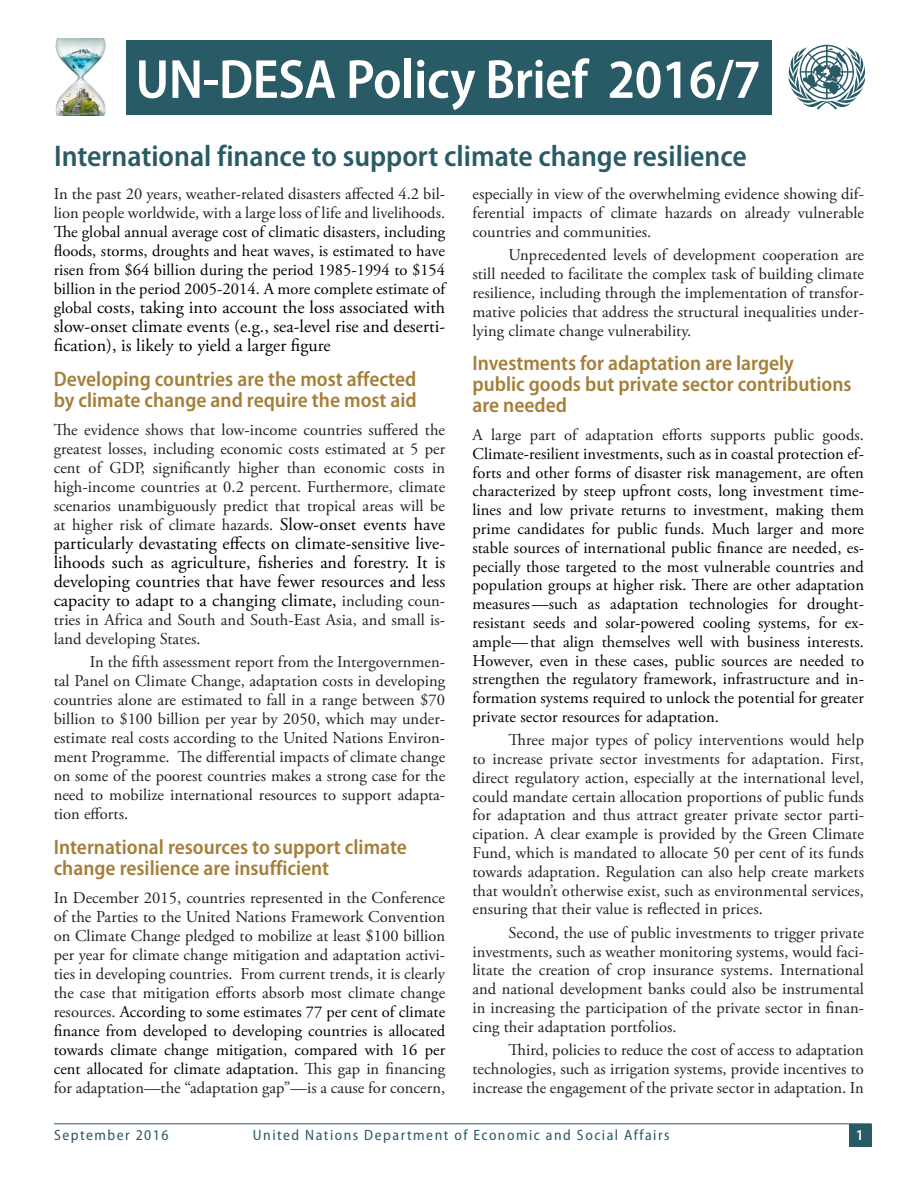
<style>
.page{position:relative;width:918px;height:1188px;background:#fff}
.page>*{position:absolute;margin:0;border:0;box-sizing:border-box;transform-origin:0 0}
.t1{font:600 semi-condensed 55.5px "Myriad Pro";letter-spacing:-.01em;color:#fff}
.DPADHead{font:600 semi-condensed 30px "Myriad Pro";color:#295b66}
.HL2{font:600 semi-condensed 21px/21.1px "Myriad Pro";color:#a57f38}
.Firstpara{font:18px/18.9px "Adobe Garamond Pro";letter-spacing:.005em;color:#000;text-align:justify}
.Body_Text{font:16.5px/18.8px "Adobe Garamond Pro";letter-spacing:.005em;color:#231f20;text-align:justify}
.Firstpara-2{font:16.5px/18.8px "Adobe Garamond Pro";letter-spacing:.005em;color:#000;text-align:justify}
.Firstpara-3{font:16.5px/18.9px "Adobe Garamond Pro";letter-spacing:.005em;color:#231f20;text-align:justify}
.t2{font:semi-condensed 15px "Myriad Pro";letter-spacing:.1em;color:#295b66}
.t3{font:600 15px "Myriad Pro";color:#fff}
.s1{color:#231f20}
.s2{font-size:16.5px}
.s3{font-size:18px;color:#000}
.s4{font-size:16.5px;color:#231f20}
.s5{color:#000}
</style>
<div class="page">
<div style="left:849px;top:1124px;width:22px;height:23px;background:#295b66"></div>
<hr style="left:54px;top:1123px;width:818px;height:1px;background:#295b66">
<div style="left:126px;top:40px;width:646px;height:75px;background:#295b66"></div>
<svg style="left:789px;top:45px;width:76px;height:65px"></svg>
<img style="left:55px;top:39px;width:51px;height:76px">
<p class="t1" style="left:135px;top:49px;width:627px">UN-DESA Policy Brief 2016/7</p>
<p class="DPADHead" style="left:54px;top:139px;width:694px">International finance to support climate change resilience</p>
<p class="Firstpara-2" style="left:54px;top:185px;width:393px"><span class="s1">In the past 20 years, weather-related disasters affected 4.2 bil&shy;lion people worldwide, with a large loss of life and livelihoods.<br></span>The global annual average cost of climatic disasters, including floods, storms, droughts and heat waves, is estimated to have risen from $64 billion during the period 1985-1994 to $154 billion in the period 2005-2014. A more complete estimate of</p>
<p class="Firstpara" style="left:54px;top:299px;width:393px"><span class="s2">global</span> costs, taking into account the loss associated with slow-onset climate events (e.g., sea-level rise and deserti&shy;fication), is likely to yield a larger figure</p>
<p class="HL2" style="left:54px;top:369px;width:365px">Developing countries are the most affected by climate change and require the most aid</p>
<p class="Firstpara-3" style="left:54px;top:421px;width:393px">The evidence shows that low-income countries suffered the greatest losses, including economic costs estimated at 5 per cent of GDP, significantly higher than economic costs in high-income countries at 0.2 percent. Furthermore, climate scenarios unambiguously predict that tropical areas will be at higher risk of climate hazards. <span class="s3">Slow-onset events have</span></p>
<p class="Firstpara" style="left:54px;top:534px;width:393px">particularly devastating effects on climate-sensitive live&shy;lihoods such as agriculture, fisheries and forestry. It is developing countries that have fewer resources and less capacity to adapt to a changing climate, <span class="s4">including coun-</span></p>
<p class="Firstpara-3" style="left:54px;top:611px;width:393px">tries in Africa and South and South-East Asia, and small is&shy;land developing States.</p>
<p class="Body_Text" style="left:54px;top:653px;width:393px;text-indent:36px">In the fifth assessment report from the Intergovernmen&shy;tal Panel on Climate Change, adaptation costs in developing countries alone are estimated to fall in a range between $70 billion to $100 billion per year by 2050, which may under&shy;estimate real costs according to the United Nations Environ&shy;ment Programme. The differential impacts of climate change on some of the poorest countries makes a strong case for the need to mobilize international resources to support adapta&shy;tion efforts.</p>
<p class="HL2" style="left:54px;top:836px;width:355px">International resources to support climate change resilience are insufficient</p>
<p class="Firstpara-3" style="left:54px;top:889px;width:393px">In December 2015, countries represented in the Conference of the Parties to the United Nations Framework Convention on Climate Change pledged to mobilize at least $100 billion per year for climate change mitigation and adaptation activi&shy;ties in developing countries. From current trends, it is clearly the case that mitigation efforts absorb most climate change resources. <span class="s5">According to some estimates 77 per cent of climate finance from developed to developing countries is allocated towards climate change mitigation, compared with 16 per cent allocated for climate adaptation.</span> This gap in financing for adaptation—the “adaptation gap”—is a cause for concern,</p>
<p class="Firstpara-3" style="left:472px;top:185px;width:393px">especially in view of the overwhelming evidence showing dif&shy;ferential impacts of climate hazards on already vulnerable countries and communities.</p>
<p class="Body_Text" style="left:472px;top:246px;width:393px;text-indent:36px">Unprecedented levels of development cooperation are still needed to facilitate the complex task of building climate resilience, including through the implementation of transfor&shy;mative policies that address the structural inequalities under&shy;lying climate change vulnerability.</p>
<p class="HL2" style="left:472px;top:353px;width:381px">Investments for adaptation are largely public goods but private sector contributions are needed</p>
<p class="Firstpara-2" style="left:472px;top:426px;width:393px"><span class="s1">A large part of adaptation efforts supports public goods.<br></span>Climate-resilient investments, such as in coastal protection ef&shy;forts and other forms of disaster risk management, are often characterized by steep upfront costs, long investment time&shy;lines and low private returns to investment, making them prime candidates for public funds. Much larger and more stable sources of international public finance are needed, es&shy;pecially those targeted to the most vulnerable countries and population groups at higher risk. There are other adaptation measures—such as adaptation technologies for drought&shy;resistant seeds and solar-powered cooling systems, for ex&shy;ample—that align themselves well with business interests.<br>However, even in these cases, public sources are needed to strengthen the regulatory framework, infrastructure and in&shy;formation systems required to unlock the potential for greater private sector resources for adaptation.</p>
<p class="Body_Text" style="left:472px;top:731px;width:393px;text-indent:36px">Three major types of policy interventions would help to increase private sector investments for adaptation. First, direct regulatory action, especially at the international level, could mandate certain allocation proportions of public funds for adaptation and thus attract greater private sector parti&shy;cipation. A clear example is provided by the Green Climate Fund, which is mandated to allocate 50 per cent of its funds towards adaptation. Regulation can also help create markets that wouldn’t otherwise exist, such as environmental services, ensuring that their value is reflected in prices.</p>
<p class="Body_Text" style="left:472px;top:924px;width:393px;text-indent:36px">Second, the use of public investments to trigger private investments, such as weather monitoring systems, would faci&shy;litate the creation of crop insurance systems. International and national development banks could also be instrumental in increasing the participation of the private sector in finan&shy;cing their adaptation portfolios.</p>
<p class="Body_Text" style="left:472px;top:1041px;width:393px;text-indent:36px">Third, policies to reduce the cost of access to adaptation technologies, such as irrigation systems, provide incentives to increase the engagement of the private sector in adaptation. In</p>
<p class="t2" style="left:54px;top:1127px;width:116px">September 2016</p>
<p class="t2" style="left:253px;top:1127px;width:418px">United Nations Department of Economic and Social Affairs</p>
<p class="t3" style="left:856px;top:1125px;width:10px">1</p>
</div>
